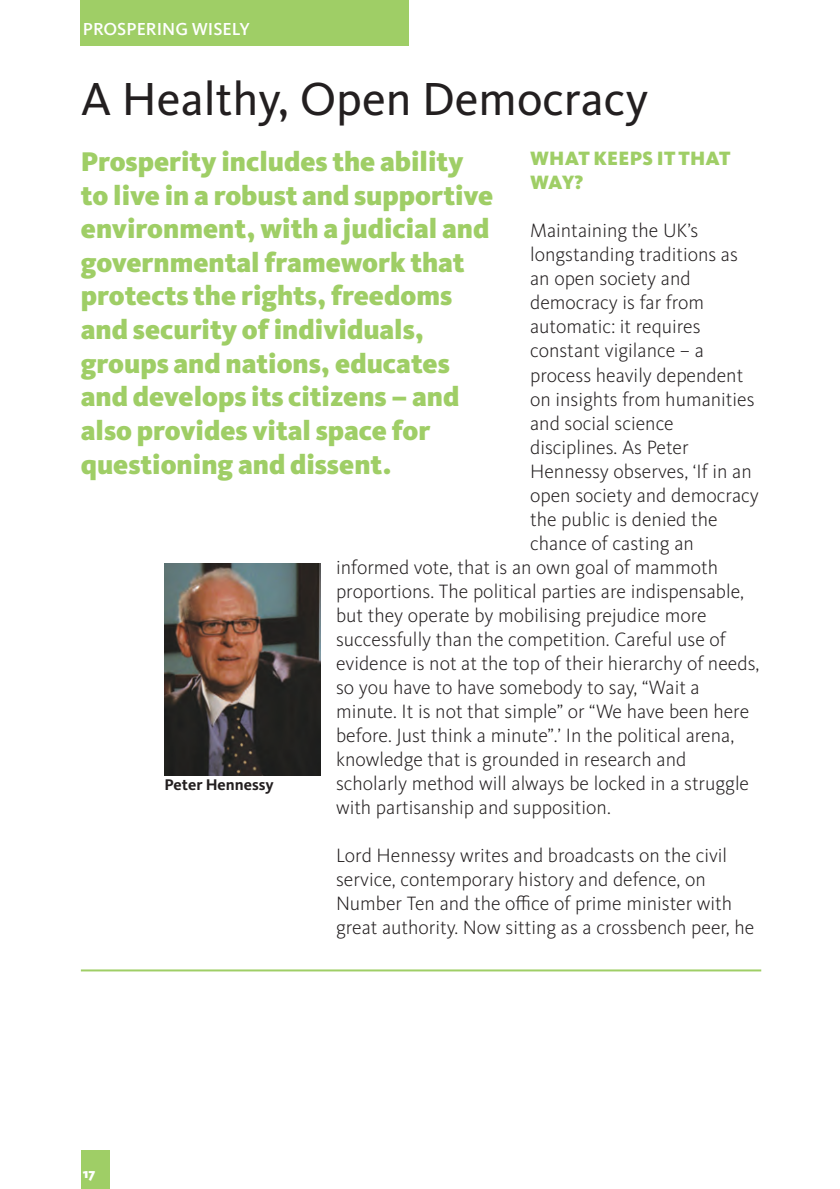
<style>
.page{position:relative;width:840px;height:1189px;background:#fff}
.page>*{position:absolute;margin:0;border:0;box-sizing:border-box;transform-origin:0 0}
.t1{font:48px "Kievit OT";color:#231f20}
.t2{font:900 28px/33.6px "Kievit OT";color:#9fce66}
.t3{font:300 20px/24px "Kievit OT";color:#231f20}
.t4{font:900 20px/24px "Kievit OT";letter-spacing:.01em;color:#9fce66}
.t5{font:500 18px "Kievit OT";color:#fff}
.t6{font:700 16px "Kievit OT";color:#231f20}
.t7{font:900 14px "Kievit OT";color:#fff}
</style>
<div class="page">
<div style="left:81px;top:1149px;width:28px;height:39px;background:#9fce66"></div>
<img style="left:165px;top:563px;width:156px;height:212px">
<hr style="left:81px;top:969px;width:680px;height:2px;background:#9fce66">
<div style="left:81px;top:0;width:328px;height:46px;background:#9fce66"></div>
<p class="t5" style="left:83px;top:22px;width:169px">PROSPERING WISELY</p>
<h1 class="t1" style="left:81px;top:80px;width:569px">A Healthy, Open Democracy</h1>
<p class="t2" style="left:81px;top:147px;width:414px">Prosperity includes the ability to live in a robust and supportive environment, with a judicial and governmental framework that protects the rights, freedoms and security of individuals, groups and nations, educates and develops its citizens – and also provides vital space for questioning and dissent.</p>
<p class="t4" style="left:530px;top:148px;width:202px">WHAT kEEPS IT THAT<br>WAY?</p>
<p class="t3" style="left:530px;top:220px;width:170px">Maintaining the UK’s</p>
<p class="t3" style="left:530px;top:244px;width:209px">longstanding traditions as</p>
<p class="t3" style="left:530px;top:268px;width:162px">an open society and</p>
<p class="t3" style="left:530px;top:292px;width:176px">democracy is far from</p>
<p class="t3" style="left:530px;top:316px;width:172px">automatic: it requires</p>
<p class="t3" style="left:530px;top:340px;width:175px">constant vigilance – a</p>
<p class="t3" style="left:530px;top:364px;width:215px">process heavily dependent</p>
<p class="t3" style="left:530px;top:388px;width:226px">on insights from humanities</p>
<p class="t3" style="left:530px;top:412px;width:145px">and social science</p>
<p class="t3" style="left:530px;top:436px;width:160px">disciplines. As Peter</p>
<p class="t3" style="left:530px;top:460px;width:223px">Hennessy observes, ‘If in an</p>
<p class="t3" style="left:530px;top:484px;width:230px">open society and democracy</p>
<p class="t3" style="left:530px;top:508px;width:189px">the public is denied the</p>
<p class="t3" style="left:530px;top:532px;width:165px">chance of casting an</p>
<p class="t3" style="left:336px;top:556px;width:384px">informed vote, that is an own goal of mammoth</p>
<p class="t3" style="left:336px;top:580px;width:410px">proportions. The political parties are indispensable,</p>
<p class="t3" style="left:336px;top:604px;width:372px">but they operate by mobilising prejudice more</p>
<p class="t3" style="left:336px;top:628px;width:391px">successfully than the competition. Careful use of</p>
<p class="t3" style="left:336px;top:652px;width:425px">evidence is not at the top of their hierarchy of needs,</p>
<p class="t3" style="left:336px;top:676px;width:365px">so you have to have somebody to say, “Wait a</p>
<p class="t3" style="left:336px;top:700px;width:415px">minute. It is not that simple” or “We have been here</p>
<p class="t3" style="left:336px;top:724px;width:400px">before. Just think a minute”.’ In the political arena,</p>
<p class="t3" style="left:336px;top:748px;width:352px">knowledge that is grounded in research and</p>
<p class="t3" style="left:336px;top:772px;width:415px">scholarly method will always be locked in a struggle</p>
<p class="t3" style="left:336px;top:796px;width:276px">with partisanship and supposition.</p>
<p class="t3" style="left:336px;top:844px;width:420px">Lord Hennessy writes and broadcasts on the civil service, contemporary history and defence, on Number Ten and the office of prime minister with great authority. Now sitting as a crossbench peer, he</p>
<p class="t6" style="left:165px;top:778px;width:111px">Peter Hennessy</p>
<p class="t7" style="left:83px;top:1166px;width:14px">17</p>
</div>
